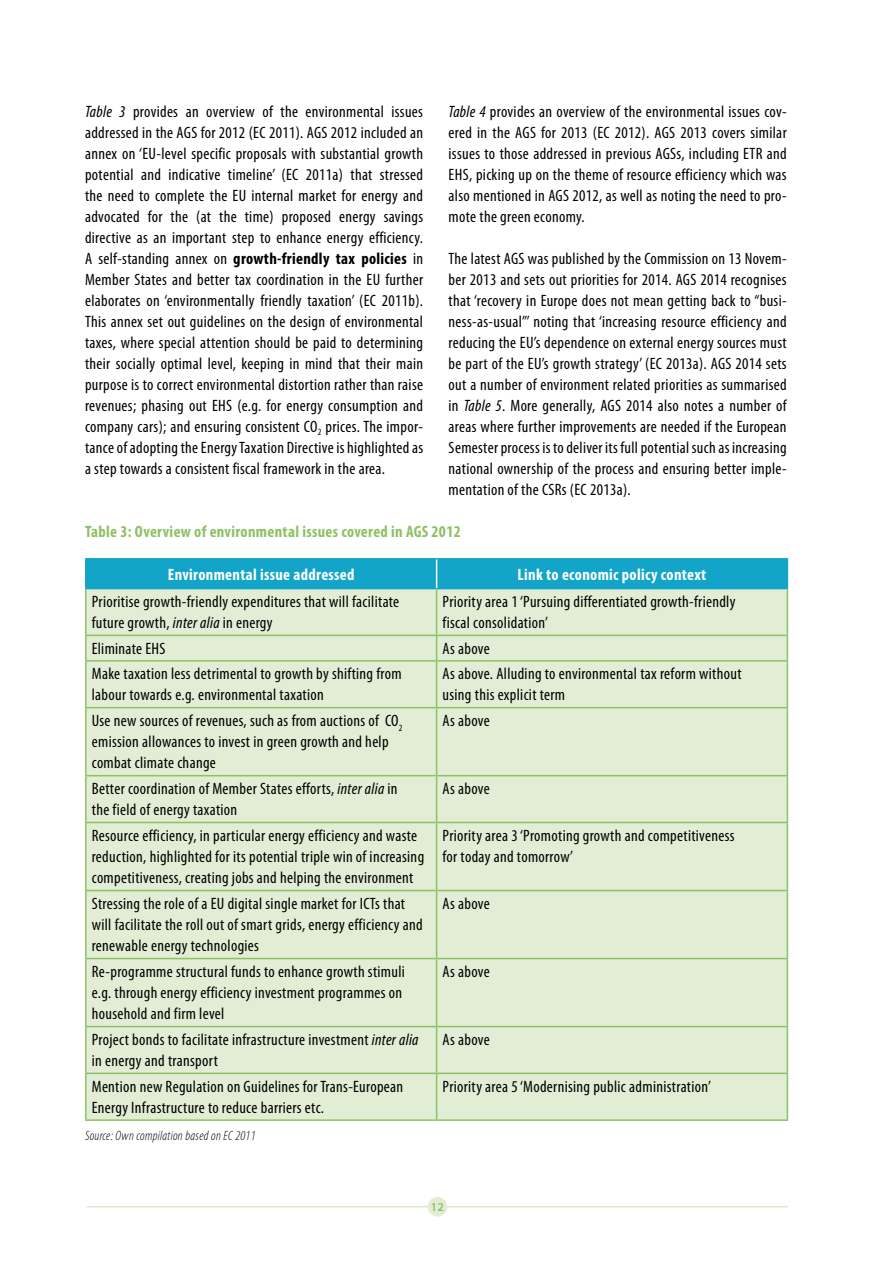
<style>
.page{position:relative;width:893px;height:1263px;background:#fff}
.page>*{position:absolute;margin:0;border:0;box-sizing:border-box;transform-origin:0 0}
.t1{font:condensed 16.5px/21px "Myriad Pro";letter-spacing:.02em;color:#000}
.t2{font:700 condensed 16.5px "Myriad Pro";letter-spacing:.02em;color:#fff}
.t3{font:700 condensed 16.5px "Myriad Pro";letter-spacing:.02em;color:#8ec165}
.t4{font:italic 300 condensed 13.5px "Myriad Pro";letter-spacing:.02em;color:#000}
.t5{font:600 12.15px "Myriad Pro";color:#8ec165}
.s1{font-style:italic}
.s2{font-weight:700}
</style>
<div class="page">
<hr style="left:87px;top:1206px;width:701px;height:1px;background:#cce1b6">
<div style="left:428px;top:1197px;width:19px;height:19px;background:#e1edd4;border-radius:50%"></div>
<div style="left:87px;top:589px;width:700px;height:530px;background:#e1edd4"></div>
<hr style="left:85px;top:558px;width:352px;height:2px;background:#12a5c9">
<hr style="left:85px;top:559px;width:2px;height:29px;background:#12a5c9">
<hr style="left:437px;top:558px;width:351px;height:2px;background:#12a5c9">
<hr style="left:85px;top:588px;width:352px;height:1px;background:#12a5c9">
<hr style="left:85px;top:589px;width:2px;height:46px;background:#8ec165">
<hr style="left:787px;top:589px;width:1px;height:46px;background:#8ec165">
<hr style="left:85px;top:636px;width:2px;height:24px;background:#8ec165">
<svg style="left:787px;top:636px;width:1px;height:24px"></svg>
<hr style="left:85px;top:662px;width:2px;height:45px;background:#8ec165">
<hr style="left:787px;top:662px;width:1px;height:45px;background:#8ec165">
<hr style="left:85px;top:708px;width:2px;height:67px;background:#8ec165">
<hr style="left:787px;top:708px;width:1px;height:67px;background:#8ec165">
<hr style="left:85px;top:776px;width:2px;height:46px;background:#8ec165">
<hr style="left:787px;top:776px;width:1px;height:46px;background:#8ec165">
<hr style="left:85px;top:823px;width:2px;height:67px;background:#8ec165">
<hr style="left:787px;top:823px;width:1px;height:67px;background:#8ec165">
<hr style="left:85px;top:891px;width:2px;height:67px;background:#8ec165">
<hr style="left:787px;top:891px;width:1px;height:67px;background:#8ec165">
<hr style="left:85px;top:959px;width:2px;height:67px;background:#8ec165">
<hr style="left:787px;top:959px;width:1px;height:67px;background:#8ec165">
<hr style="left:85px;top:1027px;width:2px;height:45px;background:#8ec165">
<hr style="left:787px;top:1027px;width:1px;height:45px;background:#8ec165">
<hr style="left:85px;top:1074px;width:2px;height:45px;background:#8ec165">
<hr style="left:787px;top:1074px;width:1px;height:45px;background:#8ec165">
<hr style="left:85px;top:1119px;width:352px;height:2px;background:#8ec165">
<hr style="left:437px;top:1119px;width:351px;height:2px;background:#8ec165">
<hr style="left:436px;top:589px;width:1px;height:46px;background:#8ec165">
<hr style="left:85px;top:635px;width:352px;height:1px;background:#8ec165">
<hr style="left:437px;top:635px;width:351px;height:1px;background:#8ec165">
<svg style="left:436px;top:636px;width:1px;height:24px"></svg>
<hr style="left:85px;top:660px;width:352px;height:2px;background:#8ec165">
<hr style="left:437px;top:660px;width:351px;height:2px;background:#8ec165">
<hr style="left:436px;top:662px;width:1px;height:45px;background:#8ec165">
<hr style="left:85px;top:707px;width:352px;height:1px;background:#8ec165">
<hr style="left:437px;top:707px;width:351px;height:1px;background:#8ec165">
<hr style="left:436px;top:708px;width:1px;height:67px;background:#8ec165">
<hr style="left:85px;top:775px;width:352px;height:1px;background:#8ec165">
<hr style="left:437px;top:775px;width:351px;height:1px;background:#8ec165">
<hr style="left:436px;top:776px;width:1px;height:46px;background:#8ec165">
<hr style="left:85px;top:822px;width:352px;height:1px;background:#8ec165">
<hr style="left:437px;top:822px;width:351px;height:1px;background:#8ec165">
<hr style="left:436px;top:823px;width:1px;height:67px;background:#8ec165">
<hr style="left:85px;top:890px;width:352px;height:1px;background:#8ec165">
<hr style="left:437px;top:890px;width:351px;height:1px;background:#8ec165">
<hr style="left:436px;top:891px;width:1px;height:67px;background:#8ec165">
<hr style="left:85px;top:958px;width:352px;height:1px;background:#8ec165">
<hr style="left:437px;top:958px;width:351px;height:1px;background:#8ec165">
<hr style="left:436px;top:959px;width:1px;height:67px;background:#8ec165">
<hr style="left:85px;top:1026px;width:352px;height:1px;background:#8ec165">
<hr style="left:437px;top:1026px;width:351px;height:1px;background:#8ec165">
<hr style="left:436px;top:1027px;width:1px;height:45px;background:#8ec165">
<hr style="left:85px;top:1072px;width:352px;height:2px;background:#8ec165">
<hr style="left:437px;top:1072px;width:351px;height:2px;background:#8ec165">
<hr style="left:436px;top:1074px;width:1px;height:45px;background:#8ec165">
<div style="left:87px;top:559px;width:701px;height:30px;background:#12a5c9"></div>
<p class="t1" style="left:85px;top:101px;width:340px;text-align:justify"><span class="s1">Table 3</span> provides an overview of the environmental issues addressed in the AGS for 2012 (EC 2011). AGS 2012 included an annex on ‘EU-level specific proposals with substantial growth potential and indicative timeline’ (EC 2011a) that stressed the need to complete the EU internal market for energy and advocated for the (at the time) proposed energy savings directive as an important step to enhance energy efficiency.<br>A self-standing annex on <span class="s2">growth-friendly tax policies</span> in Member States and better tax coordination in the EU further elaborates on ‘environmentally friendly taxation’ (EC 2011b).<br>This annex set out guidelines on the design of environmental taxes, where special attention should be paid to determining their socially optimal level, keeping in mind that their main purpose is to correct environmental distortion rather than raise revenues; phasing out EHS (e.g. for energy consumption and company cars); and ensuring consistent CO<sub>2</sub> prices. The impor&shy;tance of adopting the Energy Taxation Directive is highlighted as a step towards a consistent fiscal framework in the area.</p>
<p class="t1" style="left:449px;top:101px;width:340px;text-align:justify"><span class="s1">Table 4</span> provides an overview of the environmental issues cov&shy;ered in the AGS for 2013 (EC 2012). AGS 2013 covers similar issues to those addressed in previous AGSs, including ETR and EHS, picking up on the theme of resource efficiency which was also mentioned in AGS 2012, as well as noting the need to pro&shy;mote the green economy.</p>
<p class="t1" style="left:449px;top:248px;width:340px;text-align:justify">The latest AGS was published by the Commission on 13 Novem&shy;ber 2013 and sets out priorities for 2014. AGS 2014 recognises that ‘recovery in Europe does not mean getting back to “busi&shy;ness-as-usual”’ noting that ‘increasing resource efficiency and reducing the EU’s dependence on external energy sources must be part of the EU’s growth strategy’ (EC 2013a). AGS 2014 sets out a number of environment related priorities as summarised in <span class="s1">Table 5</span>. More generally, AGS 2014 also notes a number of areas where further improvements are needed if the European Semester process is to deliver its full potential such as increasing national ownership of the process and ensuring better imple&shy;mentation of the CSRs (EC 2013a).</p>
<p class="t3" style="left:85px;top:521px;width:377px">Table 3: Overview of environmental issues covered in AGS 2012</p>
<p class="t2" style="left:168px;top:564px;width:188px">Environmental issue addressed</p>
<p class="t2" style="left:518px;top:564px;width:190px">Link to economic policy context</p>
<p class="t1" style="left:92px;top:591px;width:309px">Prioritise growth-friendly expenditures that will facilitate future growth, <span class="s1">inter alia</span> in energy</p>
<p class="t1" style="left:443px;top:591px;width:294px">Priority area 1 ‘Pursuing differentiated growth-friendly fiscal consolidation’</p>
<p class="t1" style="left:92px;top:638px;width:75px">Eliminate EHS</p>
<p class="t1" style="left:443px;top:638px;width:49px">As above</p>
<p class="t1" style="left:92px;top:663px;width:311px">Make taxation less detrimental to growth by shifting from labour towards e.g. environmental taxation</p>
<p class="t1" style="left:443px;top:663px;width:300px">As above. Alluding to environmental tax reform without using this explicit term</p>
<p class="t1" style="left:92px;top:710px;width:312px">Use new sources of revenues, such as from auctions of CO<sub>2 </sub>emission allowances to invest in green growth and help combat climate change</p>
<p class="t1" style="left:443px;top:710px;width:49px">As above</p>
<p class="t1" style="left:92px;top:778px;width:307px">Better coordination of Member States efforts, <span class="s1">inter alia</span> in the field of energy taxation</p>
<p class="t1" style="left:443px;top:778px;width:49px">As above</p>
<p class="t1" style="left:92px;top:825px;width:334px">Resource efficiency, in particular energy efficiency and waste reduction, highlighted for its potential triple win of increasing competitiveness, creating jobs and helping the environment</p>
<p class="t1" style="left:443px;top:825px;width:294px">Priority area 3 ‘Promoting growth and competitiveness for today and tomorrow’</p>
<p class="t1" style="left:92px;top:893px;width:332px">Stressing the role of a EU digital single market for ICTs that will facilitate the roll out of smart grids, energy efficiency and renewable energy technologies</p>
<p class="t1" style="left:443px;top:893px;width:49px">As above</p>
<p class="t1" style="left:92px;top:961px;width:315px">Re-programme structural funds to enhance growth stimuli e.g. through energy efficiency investment programmes on household and firm level</p>
<p class="t1" style="left:443px;top:961px;width:49px">As above</p>
<p class="t1" style="left:92px;top:1029px;width:328px">Project bonds to facilitate infrastructure investment <span class="s1">inter alia </span>in energy and transport</p>
<p class="t1" style="left:443px;top:1029px;width:49px">As above</p>
<p class="t1" style="left:92px;top:1076px;width:313px">Mention new Regulation on Guidelines for Trans-European<br>Energy Infrastructure to reduce barriers etc.</p>
<p class="t1" style="left:443px;top:1076px;width:270px">Priority area 5 ‘Modernising public administration’</p>
<p class="t4" style="left:85px;top:1128px;width:172px">Source: Own compilation based on EC 2011</p>
<p class="t5" style="left:431px;top:1199px;width:14px">12</p>
</div>
